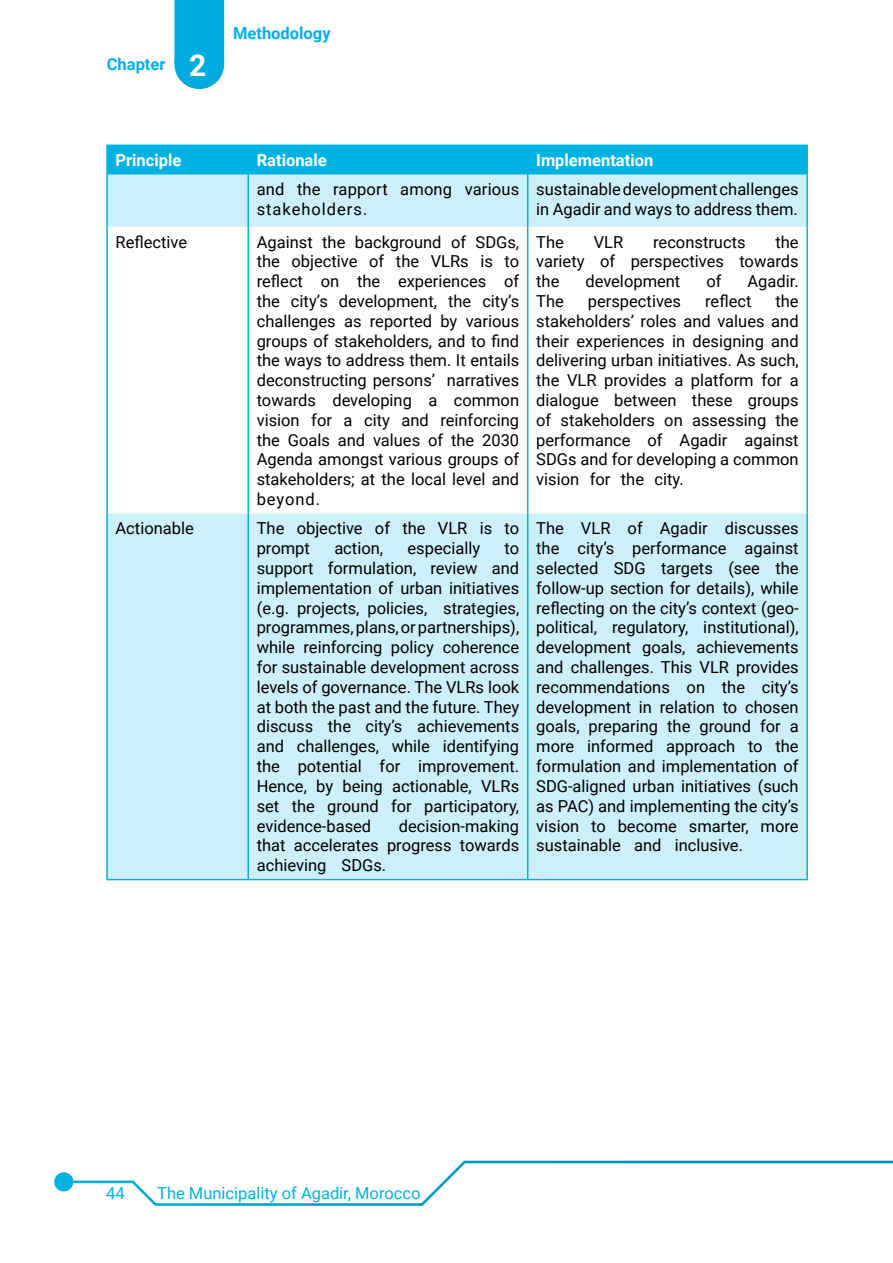
<style>
.page{position:relative;width:893px;height:1263px;background:#fff}
.page>*{position:absolute;margin:0;border:0;box-sizing:border-box;transform-origin:0 0}
.t1{font:16.5px/19.8px "Roboto";color:#000;text-align:justify}
.t2{font:16.5px "Roboto";color:#00b2e2}
.t3{font:700 16.5px "Roboto";color:#fff}
.t4{font:700 16.5px "Roboto";color:#00aeef}
.s1{font-size:30px;color:#fff}
</style>
<div class="page">
<div style="left:175px;top:40px;width:48px;height:48px;background:#00abde;border-radius:50%"></div>
<div style="left:174px;top:39px;width:50px;height:50px;border:2px solid #00abde;border-radius:50%"></div>
<div style="left:174px;top:0;width:50px;height:64px;background:#00abde"></div>
<svg style="left:67px;top:1160px;width:826px;height:46px"></svg>
<div style="left:54px;top:1172px;width:19px;height:19px;background:#00b2e2;border-radius:50%"></div>
<svg style="left:108px;top:175px;width:698px;height:704px;fill:#cdeff9"></svg>
<hr style="left:247px;top:175px;width:2px;height:52px;background:#00b2e2">
<hr style="left:247px;top:227px;width:2px;height:287px;background:#00b2e2">
<hr style="left:247px;top:514px;width:2px;height:365px;background:#00b2e2">
<hr style="left:527px;top:175px;width:1px;height:52px;background:#00b2e2">
<div style="left:108px;top:146px;width:698px;height:29px;background:#00b2e2"></div>
<hr style="left:527px;top:227px;width:1px;height:287px;background:#00b2e2">
<hr style="left:527px;top:514px;width:1px;height:365px;background:#00b2e2">
<hr style="left:106px;top:175px;width:2px;height:52px;background:#00b2e2">
<hr style="left:806px;top:175px;width:2px;height:52px;background:#00b2e2">
<hr style="left:106px;top:145px;width:142px;height:1px;background:#00b2e2">
<hr style="left:106px;top:146px;width:2px;height:29px;background:#00b2e2">
<hr style="left:248px;top:145px;width:280px;height:1px;background:#00b2e2">
<hr style="left:528px;top:145px;width:280px;height:1px;background:#00b2e2">
<hr style="left:806px;top:146px;width:2px;height:29px;background:#00b2e2">
<hr style="left:106px;top:227px;width:2px;height:287px;background:#00b2e2">
<hr style="left:806px;top:227px;width:2px;height:287px;background:#00b2e2">
<hr style="left:106px;top:514px;width:2px;height:365px;background:#00b2e2">
<hr style="left:806px;top:514px;width:2px;height:365px;background:#00b2e2">
<hr style="left:106px;top:879px;width:142px;height:1px;background:#00b2e2">
<hr style="left:248px;top:879px;width:280px;height:1px;background:#00b2e2">
<hr style="left:528px;top:879px;width:280px;height:1px;background:#00b2e2">
<p class="t4" style="left:107px;top:53px;width:101px">Chapter <span class="s1">2</span></p>
<p class="t4" style="left:233px;top:22px;width:99px">Methodology</p>
<p class="t3" style="left:116px;top:149px;width:67px">Principle</p>
<p class="t3" style="left:257px;top:149px;width:72px">Rationale</p>
<p class="t3" style="left:536px;top:149px;width:119px">Implementation</p>
<p class="t1" style="left:257px;top:178px;width:264px">and the rapport among various stakeholders.</p>
<p class="t1" style="left:536px;top:178px;width:264px">sustainable development challenges in Agadir and ways to address them.</p>
<p class="t1" style="left:116px;top:231px;width:73px">Reflective</p>
<p class="t1" style="left:257px;top:231px;width:264px">Against the background of SDGs, the objective of the VLRs is to reflect on the experiences of the city’s development, the city’s challenges as reported by various groups of stakeholders, and to find the ways to address them. It entails deconstructing persons’ narratives towards developing a common vision for a city and reinforcing the Goals and values of the 2030<br>Agenda amongst various groups of stakeholders; at the local level and beyond.</p>
<p class="t1" style="left:536px;top:231px;width:29px">The</p>
<p class="t1" style="left:594px;top:231px;width:31px">VLR</p>
<p class="t1" style="left:653px;top:231px;width:94px">reconstructs</p>
<p class="t1" style="left:536px;top:231px;width:264px;text-indent:239px">the variety of perspectives towards the</p>
<p class="t1" style="left:585px;top:271px;width:96px">development</p>
<p class="t1" style="left:706px;top:271px;width:17px">of</p>
<p class="t1" style="left:747px;top:271px;width:53px">Agadir.</p>
<p class="t1" style="left:536px;top:291px;width:29px">The</p>
<p class="t1" style="left:588px;top:291px;width:95px">perspectives</p>
<p class="t1" style="left:705px;top:291px;width:48px">reflect</p>
<p class="t1" style="left:536px;top:291px;width:264px;text-indent:239px">the stakeholders’ roles and values and their experiences in designing and delivering urban initiatives. As such, the VLR provides a platform for a dialogue between these groups of stakeholders on assessing the performance of Agadir against SDGs and for developing a common vision for the city.</p>
<p class="t1" style="left:116px;top:518px;width:80px">Actionable</p>
<p class="t1" style="left:257px;top:518px;width:264px">The objective of the VLR is to prompt</p>
<p class="t1" style="left:334px;top:538px;width:50px">action,</p>
<p class="t1" style="left:407px;top:538px;width:74px">especially</p>
<p class="t1" style="left:257px;top:538px;width:264px;text-indent:248px">to support formulation, review and implementation of urban initiatives (e.g. projects, policies, strategies, programmes, plans, or partnerships), while reinforcing policy coherence for sustainable development across levels of governance. The VLRs look at both the past and the future. They discuss the city’s achievements and challenges, while identifying the potential for improvement.<br>Hence, by being actionable, VLRs set the ground for participatory, evidence-based</p>
<p class="t1" style="left:257px;top:815px;width:264px;text-indent:142px">decision-making that accelerates progress towards achieving SDGs.</p>
<p class="t1" style="left:536px;top:518px;width:264px">The VLR of Agadir discusses the city’s performance against selected SDG targets (see the follow-up section for details), while reflecting on the city’s context (geo&shy;political, regulatory, institutional), development goals, achievements and challenges. This VLR provides recommendations on the city’s development in relation to chosen goals, preparing the ground for a more informed approach to the formulation and implementation of SDG-aligned urban initiatives (such as PAC) and implementing the city’s vision to become smarter, more sustainable and inclusive.</p>
<p class="t2" style="left:106px;top:1181px;width:20px">44</p>
<p class="t2" style="left:157px;top:1181px;width:265px">The Municipality of Agadir, Morocco</p>
</div>
